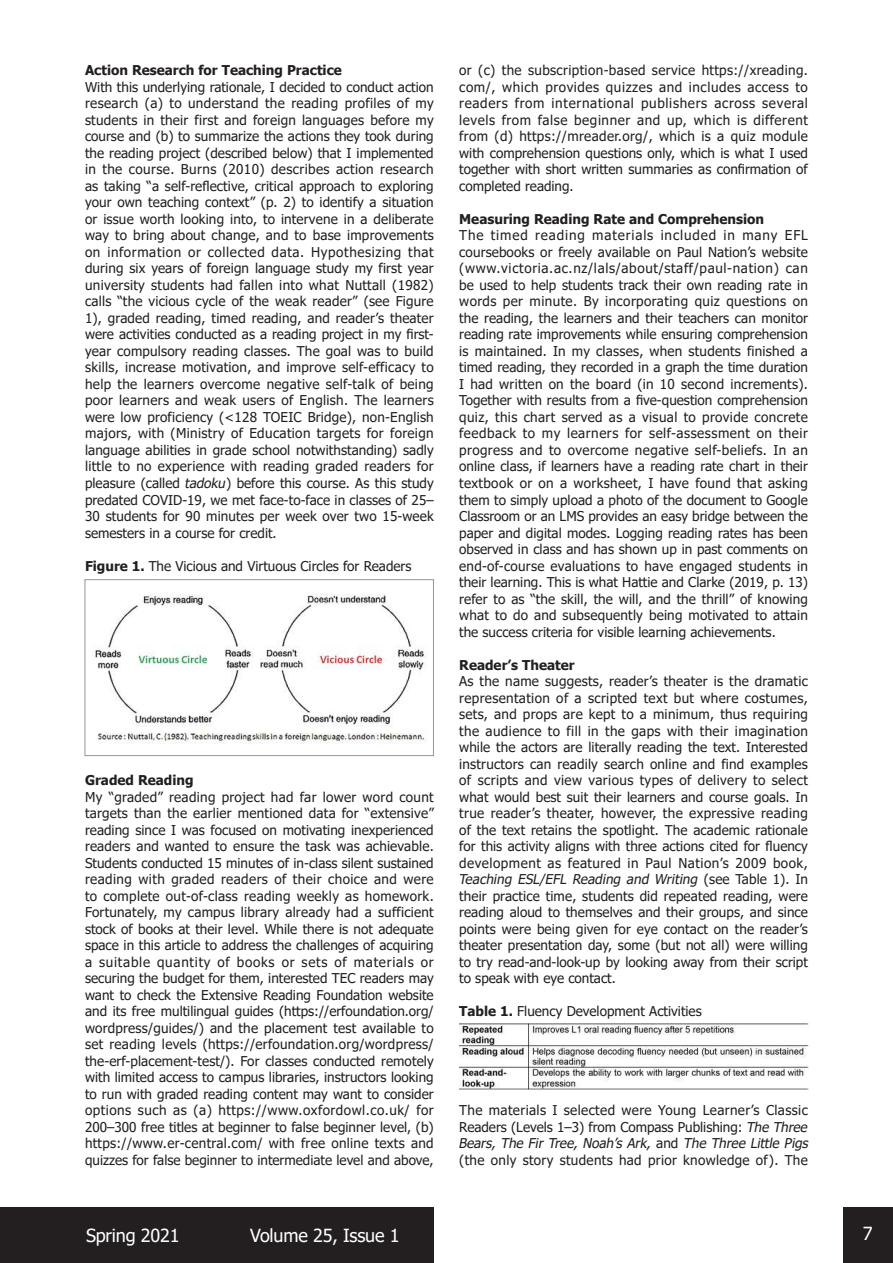
<style>
.page{position:relative;width:893px;height:1263px;background:#fff}
.page>*{position:absolute;margin:0;border:0;box-sizing:border-box;transform-origin:0 0}
.t1{font:18px "Tahoma";letter-spacing:-.01em;color:#fff}
.t2{font:13.5px/16.5px "Tahoma";color:#231f20;text-align:justify}
.t3{font:13.5px/16.5px "Tahoma";letter-spacing:.025em;color:#231f20}
.t4{font:700 13.5px "Tahoma";color:#231f20}
.s1{font-style:italic}
.s2{font-weight:700}
</style>
<div class="page">
<div style="left:843px;top:1208px;width:50px;height:55px;background:#231f20"></div>
<div style="left:1px;top:1208px;width:433px;height:55px;background:#231f20"></div>
<img style="left:95px;top:594px;width:330px;height:150px">
<div style="left:85px;top:579px;width:349px;height:177px;border:1px solid #939598"></div>
<img style="left:459px;top:1024px;width:349px;height:65px">
<p class="t4" style="left:85px;top:61px;width:258px">Action Research for Teaching Practice</p>
<p class="t2" style="left:85px;top:80px;width:350px">With this underlying rationale, I decided to conduct action research (a) to understand the reading profiles of my students in their first and foreign languages before my course and (b) to summarize the actions they took during the reading project (described below) that I implemented in the course. Burns (2010) describes action research as taking “a self-reflective, critical approach to exploring your own teaching context” (p. 2) to identify a situation or issue worth looking into, to intervene in a deliberate way to bring about change, and to base improvements on information or collected data. Hypothesizing that during six years of foreign language study my first year university students had fallen into what Nuttall (1982) calls “the vicious cycle of the weak reader” (see Figure 1), graded reading, timed reading, and reader’s theater were activities conducted as a reading project in my first&shy;year compulsory reading classes. The goal was to build skills, increase motivation, and improve self-efficacy to help the learners overcome negative self-talk of being poor learners and weak users of English. The learners were low proficiency (&lt;128 TOEIC Bridge), non-English majors, with (Ministry of Education targets for foreign language abilities in grade school notwithstanding) sadly little to no experience with reading graded readers for pleasure (called <span class="s1">tadoku</span>) before this course. As this study predated COVID-19, we met face-to-face in classes of 25– 30 students for 90 minutes per week over two 15-week semesters in a course for credit.</p>
<p class="t2" style="left:85px;top:558px;width:328px"><span class="s2">Figure 1.</span> The Vicious and Virtuous Circles for Readers</p>
<p class="t4" style="left:85px;top:771px;width:110px">Graded Reading</p>
<p class="t2" style="left:85px;top:789px;width:350px">My “graded” reading project had far lower word count targets than the earlier mentioned data for “extensive” reading since I was focused on motivating inexperienced readers and wanted to ensure the task was achievable.<br>Students conducted 15 minutes of in-class silent sustained reading with graded readers of their choice and were to complete out-of-class reading weekly as homework.<br>Fortunately, my campus library already had a sufficient stock of books at their level. While there is not adequate space in this article to address the challenges of acquiring a suitable quantity of books or sets of materials or securing the budget for them, interested TEC readers may want to check the Extensive Reading Foundation website and its free multilingual guides (https://erfoundation.org/ wordpress/guides/) and the placement test available to set reading levels (https://erfoundation.org/wordpress/ the-erf-placement-test/). For classes conducted remotely with limited access to campus libraries, instructors looking to run with graded reading content may want to consider options such as (a) https://www.oxfordowl.co.uk/ for 200–300 free titles at beginner to false beginner level, (b) https://www.er-central.com/ with free online texts and quizzes for false beginner to intermediate level and above,</p>
<p class="t2" style="left:459px;top:63px;width:350px">or (c) the subscription-based service https://xreading. com/, which provides quizzes and includes access to readers from international publishers across several levels from false beginner and up, which is different from (d) https://mreader.org/, which is a quiz module with comprehension questions only, which is what I used together with short written summaries as confirmation of completed reading.</p>
<p class="t4" style="left:459px;top:210px;width:306px">Measuring Reading Rate and Comprehension</p>
<p class="t2" style="left:459px;top:228px;width:350px">The timed reading materials included in many EFL coursebooks or freely available on Paul Nation’s website (www.victoria.ac.nz/lals/about/staff/paul-nation) can be used to help students track their own reading rate in words per minute. By incorporating quiz questions on the reading, the learners and their teachers can monitor reading rate improvements while ensuring comprehension is maintained. In my classes, when students finished a timed reading, they recorded in a graph the time duration I had written on the board (in 10 second increments).<br>Together with results from a five-question comprehension quiz, this chart served as a visual to provide concrete feedback to my learners for self-assessment on their progress and to overcome negative self-beliefs. In an online class, if learners have a reading rate chart in their textbook or on a worksheet, I have found that asking them to simply upload a photo of the document to Google Classroom or an LMS provides an easy bridge between the paper and digital modes. Logging reading rates has been observed in class and has shown up in past comments on end-of-course evaluations to have engaged students in their learning. This is what Hattie and Clarke (2019, p. 13) refer to as “the skill, the will, and the thrill” of knowing what to do and subsequently being motivated to attain the success criteria for visible learning achievements.</p>
<p class="t4" style="left:459px;top:655px;width:117px">Reader’s Theater</p>
<p class="t2" style="left:458px;top:674px;width:351px">As the name suggests, reader’s theater is the dramatic representation of a scripted text but where costumes, sets, and props are kept to a minimum, thus requiring the audience to fill in the gaps with their imagination while the actors are literally reading the text. Interested instructors can readily search online and find examples of scripts and view various types of delivery to select what would best suit their learners and course goals. In true reader’s theater, however, the expressive reading of the text retains the spotlight. The academic rationale for this activity aligns with three actions cited for fluency development as featured in Paul Nation’s 2009 book, <span class="s1">Teaching ESL/EFL Reading and Writing</span> ( s e e Ta b l e 1 ) . I n their practice time, students did repeated reading, were reading aloud to themselves and their groups, and since points were being given for eye contact on the reader’s theater presentation day, some (but not all) were willing to try read-and-look-up by looking away from their script to speak with eye contact.</p>
<p class="t2" style="left:459px;top:1004px;width:244px"><span class="s2">Table 1.</span> Fluency Development Activities</p>
<p class="t3" style="left:458px;top:1103px;width:354px">The materials I selected were Young Learner’s Classic Readers (Levels 1–3) from Compass Publishing: <span class="s1">The Three Bears, The Fir Tree, Noah’s Ark,</span> a n d <span class="s1">The Three Little Pigs </span>(the only story students had prior knowledge of). The</p>
<h1 class="t1" style="left:86px;top:1223px;width:95px">Spring 2021</h1>
<h1 class="t1" style="left:250px;top:1223px;width:151px">Volume 25, Issue 1</h1>
<h1 class="t1" style="left:863px;top:1221px;width:11px">7</h1>
</div>
